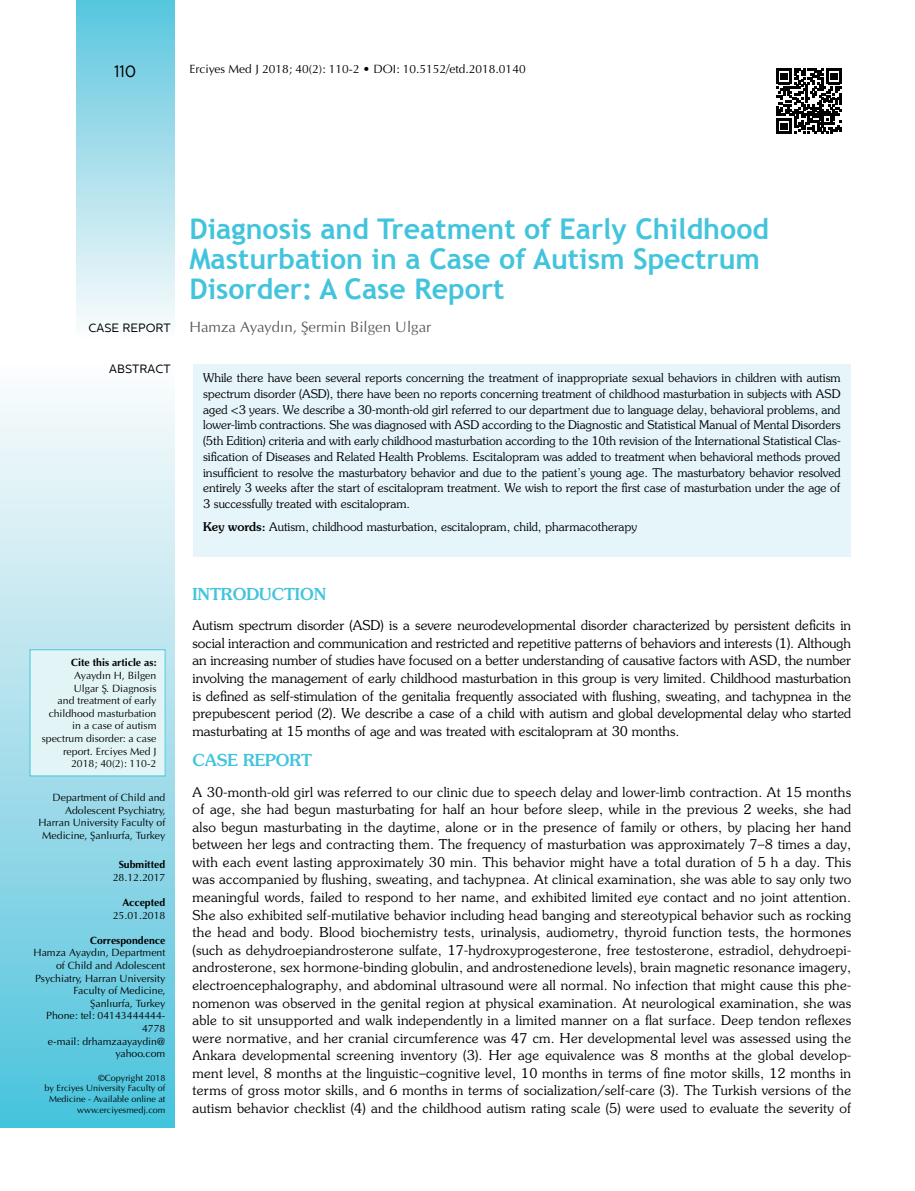
<style>
.page{position:relative;width:915px;height:1191px;background:#fff}
.page>*{position:absolute;margin:0;border:0;box-sizing:border-box;transform-origin:0 0}
.t1{font:700 28.5px/30px "Trebuchet MS";color:#42c4dd}
.t2{font:500 16.5px "Souvenir Std";color:#42c4dd}
.t3{font:16.5px "Centrale Sans";color:#000}
.t4{font:15px "Optima Normal Tr";color:#58595b}
.t5{font:300 13.5px/17.5px "Souvenir Std";letter-spacing:.01em;color:#000;text-align:justify}
.t6{font:300 12px/15.8px "Souvenir Std";color:#000;text-align:justify}
.t7{font:12px "Optima Normal Tr";color:#000}
.t8{font:12px "Centrale Sans";color:#000}
.t9{font:10.5px/12.6px "Optima Normal Tr";color:#000;text-align:right}
.t10{font:10.5px "Optima Bold Tr";color:#000}
.t11{font:9px/10.8px "Optima Normal Tr";color:#000;text-align:right}
.s1{font-weight:500}
</style>
<div class="page">
<div style="left:193px;top:364px;width:657px;height:192px;background:#e5f5f9"></div>
<div style="left:76px;top:0;width:98px;height:338px;background:linear-gradient(to bottom,#5ac5dd,#fdfcfc)"></div>
<div style="left:0;top:364px;width:174px;height:763px;background:linear-gradient(to bottom,#fffcfc,#4dc2dc)"></div>
<div style="left:30px;top:649px;width:135px;height:127px;background:#e3f4f7"></div>
<svg style="left:776px;top:69px;width:65px;height:65px"></svg>
<p class="t3" style="left:114px;top:62px;width:24px">110</p>
<p class="t7" style="left:189px;top:62px;width:338px">Erciyes Med J 2018; 40(2): 110-2 • DOI: 10.5152/etd.2018.0140</p>
<p class="t8" style="left:88px;top:321px;width:84px">CASE REPORT</p>
<p class="t8" style="left:109px;top:362px;width:63px">ABSTRACT</p>
<h1 class="t1" style="left:189px;top:214px;width:581px">Diagnosis and Treatment of Early Childhood<br>Masturbation in a Case of Autism Spectrum<br>Disorder: A Case Report</h1>
<p class="t4" style="left:189px;top:318px;width:243px">Hamza Ayaydın, Şermin Bilgen Ulgar</p>
<p class="t6" style="left:203px;top:370px;width:639px">While there have been several reports concerning the treatment of inappropriate sexual behaviors in children with autism spectrum disorder (ASD), there have been no reports concerning treatment of childhood masturbation in subjects with ASD aged &lt;3 years. We describe a 30-month-old girl referred to our department due to language delay, behavioral problems, and lower-limb contractions. She was diagnosed with ASD according to the Diagnostic and Statistical Manual of Mental Disorders (5th Edition) criteria and with early childhood masturbation according to the 10th revision of the International Statistical Clas&shy;sification of Diseases and Related Health Problems. Escitalopram was added to treatment when behavioral methods proved insufficient to resolve the masturbatory behavior and due to the patient’s young age. The masturbatory behavior resolved entirely 3 weeks after the start of escitalopram treatment. We wish to report the first case of masturbation under the age of 3 successfully treated with escitalopram.</p>
<p class="t6" style="left:203px;top:518px;width:435px"><span class="s1">Key words:</span> Autism, childhood masturbation, escitalopram, child, pharmacotherapy</p>
<p class="t10" style="left:71px;top:656px;width:87px">Cite this article as:</p>
<p class="t9" style="left:42px;top:669px;width:116px">Ayaydın H, Bilgen<br>Ulgar Ş. Diagnosis<br>and treatment of early childhood masturbation in a case of autism spectrum disorder: a case report. Erciyes Med J<br>2018; 40(2): 110-2</p>
<p class="t9" style="left:38px;top:791px;width:128px">Department of Child and<br>Adolescent Psychiatry,<br>Harran University Faculty of<br>Medicine, Şanlıurfa, Turkey</p>
<p class="t10" style="left:119px;top:858px;width:48px">Submitted</p>
<p class="t9" style="left:113px;top:871px;width:54px">28.12.2017</p>
<p class="t10" style="left:122px;top:896px;width:44px">Accepted</p>
<p class="t9" style="left:113px;top:908px;width:54px">25.01.2018</p>
<p class="t10" style="left:90px;top:933px;width:77px">Correspondence</p>
<p class="t9" style="left:33px;top:946px;width:133px">Hamza Ayaydın, Department of Child and Adolescent<br>Psychiatry, Harran University<br>Faculty of Medicine,<br>Şanlıurfa, Turkey<br>Phone: tel: 04143444444-<br>4778<br>e-mail: drhamzaayaydin@ yahoo.com</p>
<p class="t11" style="left:45px;top:1072px;width:122px">©Copyright 2018<br>by Erciyes University Faculty of<br>Medicine - Available online at www.erciyesmedj.com</p>
<p class="t2" style="left:192px;top:584px;width:135px">INTRODUCTION</p>
<p class="t5" style="left:192px;top:616px;width:660px">Autism spectrum disorder (ASD) is a severe neurodevelopmental disorder characterized by persistent deficits in social interaction and communication and restricted and repetitive patterns of behaviors and interests (1). Although an increasing number of studies have focused on a better understanding of causative factors with ASD, the number involving the management of early childhood masturbation in this group is very limited. Childhood masturbation is defined as self-stimulation of the genitalia frequently associated with flushing, sweating, and tachypnea in the prepubescent period (2). We describe a case of a child with autism and global developmental delay who started masturbating at 15 months of age and was treated with escitalopram at 30 months.</p>
<p class="t2" style="left:192px;top:750px;width:121px">CASE REPORT</p>
<p class="t5" style="left:192px;top:783px;width:660px">A 30-month-old girl was referred to our clinic due to speech delay and lower-limb contraction. At 15 months of age, she had begun masturbating for half an hour before sleep, while in the previous 2 weeks, she had also begun masturbating in the daytime, alone or in the presence of family or others, by placing her hand between her legs and contracting them. The frequency of masturbation was approximately 7–8 times a day, with each event lasting approximately 30 min. This behavior might have a total duration of 5 h a day. This was accompanied by flushing, sweating, and tachypnea. At clinical examination, she was able to say only two meaningful words, failed to respond to her name, and exhibited limited eye contact and no joint attention.<br>She also exhibited self-mutilative behavior including head banging and stereotypical behavior such as rocking the head and body. Blood biochemistry tests, urinalysis, audiometry, thyroid function tests, the hormones (such as dehydroepiandrosterone sulfate, 17-hydroxyprogesterone, free testosterone, estradiol, dehydroepi&shy;androsterone, sex hormone-binding globulin, and androstenedione levels), brain magnetic resonance imagery, electroencephalography, and abdominal ultrasound were all normal. No infection that might cause this phe&shy;nomenon was observed in the genital region at physical examination. At neurological examination, she was able to sit unsupported and walk independently in a limited manner on a flat surface. Deep tendon reflexes were normative, and her cranial circumference was 47 cm. Her developmental level was assessed using the Ankara developmental screening inventory (3). Her age equivalence was 8 months at the global develop&shy;ment level, 8 months at the linguistic–cognitive level, 10 months in terms of fine motor skills, 12 months in terms of gross motor skills, and 6 months in terms of socialization/self-care (3). The Turkish versions of the autism behavior checklist (4) and the childhood autism rating scale (5) were used to evaluate the severity of</p>
</div>
